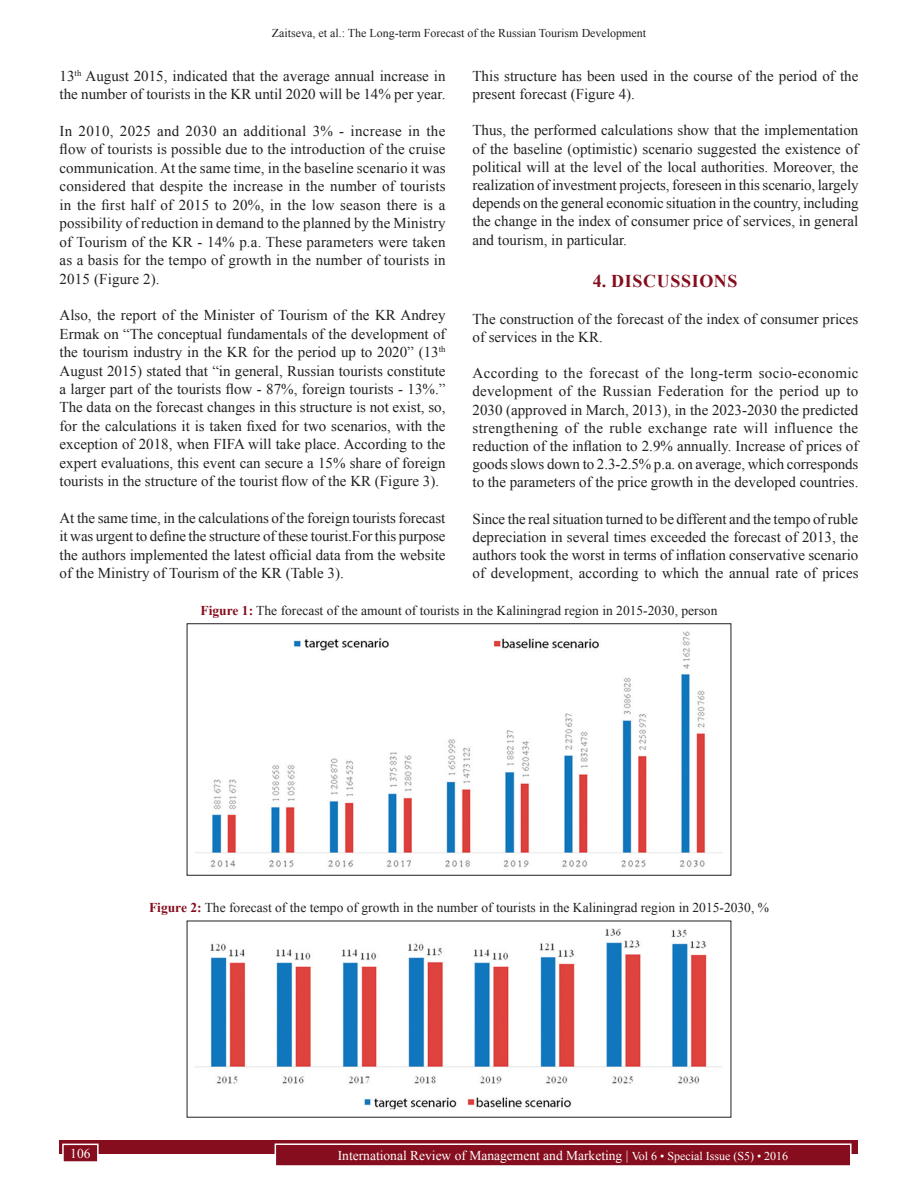
<style>
.page{position:relative;width:918px;height:1188px;background:#fff}
.page>*{position:absolute;margin:0;border:0;box-sizing:border-box;transform-origin:0 0}
.t1{font:700 18px "Times New Roman";letter-spacing:.035em;color:#850d1d}
.TX{font:15px/18.5px "Times New Roman";color:#231f20;text-align:justify}
.FGC{font:13.5px "Times New Roman";color:#231f20}
.t2{font:13.5px "Times New Roman";color:#fff}
.t3{font:12px "Times New Roman";color:#231f20}
.s1{font-weight:700;color:#850d1d}
.s2{font-size:12px}
</style>
<div class="page">
<div style="left:60px;top:1140px;width:798px;height:13px;background:#850d1d"></div>
<div style="left:275px;top:1144px;width:576px;height:22px;background:#850d1d"></div>
<div style="left:275px;top:1143px;width:577px;height:24px;border:2px solid #fff"></div>
<div style="left:63px;top:1144px;width:35px;height:18px;background:#850d1d"></div>
<div style="left:62px;top:1144px;width:37px;height:19px;border:2px solid #fff"></div>
<img style="left:195px;top:631px;width:528px;height:237px">
<img style="left:195px;top:928px;width:527px;height:182px">
<p class="t3" style="left:272px;top:25px;width:376px">Zaitseva, et al.: The Long-term Forecast of the Russian Tourism Development</p>
<p class="TX" style="left:60px;top:67px;width:387px">13<sup>th</sup> August 2015, indicated that the average annual increase in the number of tourists in the KR until 2020 will be 14% per year.</p>
<p class="TX" style="left:60px;top:121px;width:388px">In 2010, 2025 and 2030 an additional 3% - increase in the flow of tourists is possible due to the introduction of the cruise communication. At the same time, in the baseline scenario it was considered that despite the increase in the number of tourists in the first half of 2015 to 20%, in the low season there is a possibility of reduction in demand to the planned by the Ministry of Tourism of the KR - 14% p.a. These parameters were taken as a basis for the tempo of growth in the number of tourists in 2015 (Figure 2).</p>
<p class="TX" style="left:60px;top:306px;width:387px">Also, the report of the Minister of Tourism of the KR Andrey Ermak on “The conceptual fundamentals of the development of the tourism industry in the KR for the period up to 2020” (13<sup>th </sup>August 2015) stated that “in general, Russian tourists constitute a larger part of the tourists flow - 87%, foreign tourists - 13%.” The data on the forecast changes in this structure is not exist, so, for the calculations it is taken fixed for two scenarios, with the exception of 2018, when FIFA will take place. According to the expert evaluations, this event can secure a 15% share of foreign tourists in the structure of the tourist flow of the KR (Figure 3).</p>
<p class="TX" style="left:60px;top:508px;width:387px">At the same time, in the calculations of the foreign tourists forecast it was urgent to define the structure of these tourist.For this purpose the authors implemented the latest official data from the website of the Ministry of Tourism of the KR (Table 3).</p>
<p class="TX" style="left:472px;top:67px;width:387px">This structure has been used in the course of the period of the present forecast (Figure 4).</p>
<p class="TX" style="left:472px;top:121px;width:388px">Thus, the performed calculations show that the implementation of the baseline (optimistic) scenario suggested the existence of political will at the level of the local authorities. Moreover, the realization of investment projects, foreseen in this scenario, largely depends on the general economic situation in the country, including the change in the index of consumer price of services, in general and tourism, in particular.</p>
<h1 class="t1" style="left:593px;top:268px;width:146px">4. DISCUSSIONS</h1>
<p class="TX" style="left:472px;top:309px;width:387px">The construction of the forecast of the index of consumer prices of services in the KR.</p>
<p class="TX" style="left:472px;top:364px;width:388px">According to the forecast of the long-term socio-economic development of the Russian Federation for the period up to 2030 (approved in March, 2013), in the 2023-2030 the predicted strengthening of the ruble exchange rate will influence the reduction of the inflation to 2.9% annually. Increase of prices of goods slows down to 2.3-2.5% p.a. on average, which corresponds to the parameters of the price growth in the developed countries.</p>
<p class="TX" style="left:472px;top:509px;width:388px">Since the real situation turned to be different and the tempo of ruble depreciation in several times exceeded the forecast of 2013, the authors took the worst in terms of inflation conservative scenario of development, according to which the annual rate of prices</p>
<p class="FGC" style="left:201px;top:601px;width:518px"><span class="s1">Figure 1:</span> The forecast of the amount of tourists in the Kaliningrad region in 2015-2030, person</p>
<p class="FGC" style="left:149px;top:898px;width:622px"><span class="s1">Figure 2:</span> The forecast of the tempo of growth in the number of tourists in the Kaliningrad region in 2015-2030, %</p>
<p class="t2" style="left:70px;top:1144px;width:22px">106</p>
<p class="t2" style="left:338px;top:1146px;width:452px">International Review of Management and Marketing | <span class="s2">Vol 6 • Special Issue (S5) • 2016</span></p>
</div>
